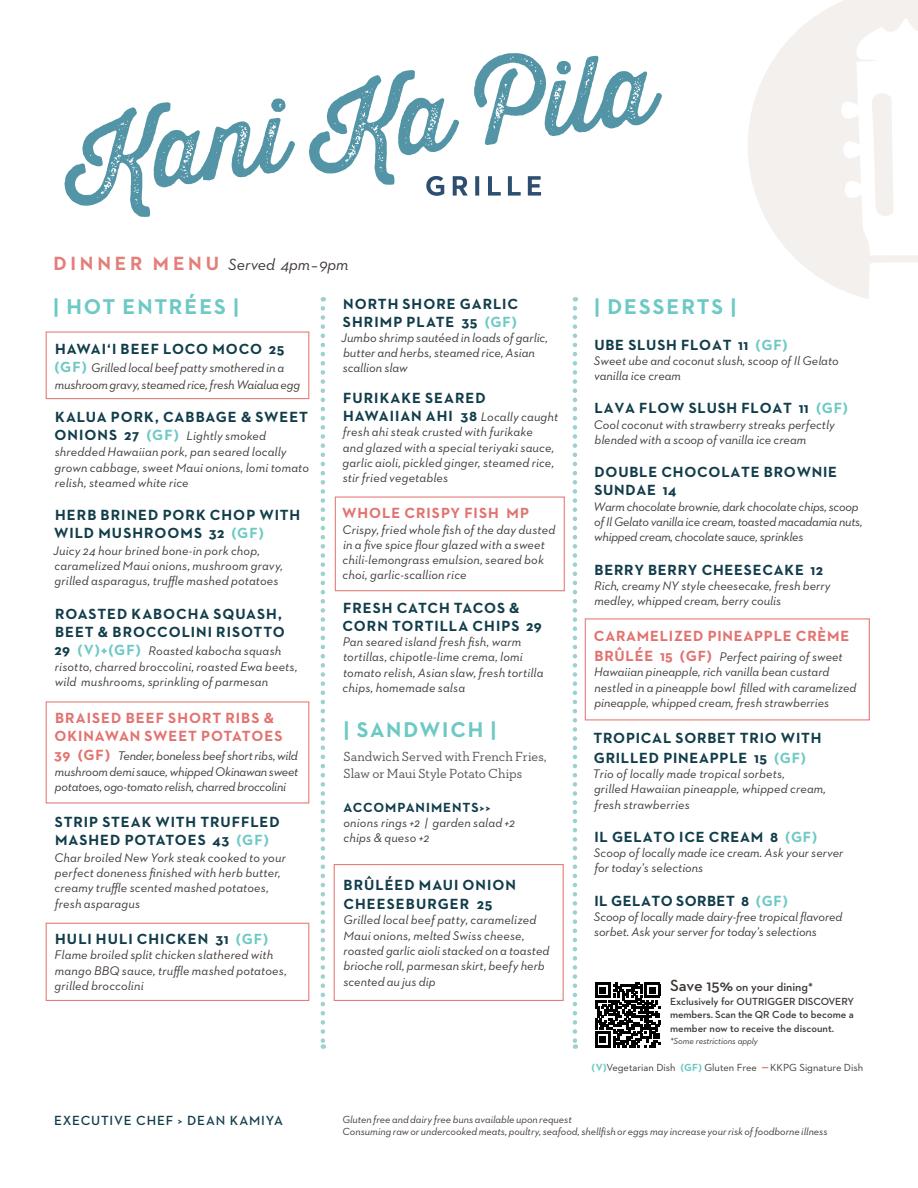
<style>
.page{position:relative;width:918px;height:1188px;background:#fff}
.page>*{position:absolute;margin:0;border:0;box-sizing:border-box;transform-origin:0 0}
.t1{font:700 21.75px "Neutraface 2 Text";letter-spacing:.09em;color:#6dc9c4}
.t2{font:italic 16.5px "Neutraface 2 Text";letter-spacing:-.005em;color:#3e3835}
.t3{font:700 15px/18px "Neutraface 2 Text";letter-spacing:.055em;color:#113d4a}
.t4{font:700 15px/18px "Neutraface 2 Text";letter-spacing:.06em;color:#e2726f}
.t5{font:700 15px "Neutraface 2 Text";letter-spacing:.03em;color:#113d4a}
.t6{font:13.5px/16.5px "Neutraface Slab Text";letter-spacing:-.005em;color:#54555a}
.t7{font:600 13.5px "Neutraface 2 Text";letter-spacing:.06em;color:#113d4a}
.t8{font:700 13.5px "Neutraface 2 Text";letter-spacing:.065em;color:#113d4a}
.t9{font:italic 12.75px/15.3px "Neutraface 2 Text";letter-spacing:.005em;color:#3e3835}
.t10{font:italic 12.75px/15.3px "Neutraface 2 Text";letter-spacing:-.02em;color:#3e3835}
.t11{font:italic 12.75px/16.5px "Neutraface 2 Text";letter-spacing:-.015em;color:#3e3835}
.t12{font:600 12px "Neutraface 2 Text";color:#3e3835}
.t13{font:italic 10.5px/12px "Neutraface 2 Text";color:#3e3835}
.t14{font:600 10.5px/13.5px "Neutraface 2 Text";color:#3e3835;text-align:justify}
.t15{font:10.5px "Neutraface 2 Text";color:#3e3835}
.t16{font:italic 9px "Neutraface 2 Text";letter-spacing:-.01em;color:#3e3835}
.s1{font-weight:700;font-style:normal;font-size:19.5px;color:#e47e79}
.s2{color:#6dc9c4}
.s3{font-weight:400;font-style:italic;font-size:12.75px;color:#3e3835}
.s4{font-weight:700;font-style:normal;font-size:15px;color:#6dc9c4}
.s5{font-weight:700;font-style:normal;font-size:15px;color:#113d4a}
.s6{font-weight:700;font-style:normal;font-size:15px;color:#e2726f}
.s7{font-size:16.5px}
.s8{font-weight:700;color:#6dc9c4}
.s9{font-weight:700;color:#e47e79}
</style>
<div class="page">
<div style="left:46px;top:701px;width:263px;height:103px;border:1px solid #e47e79"></div>
<svg style="left:64px;top:53px;width:598px;height:164px"></svg>
<svg style="left:321px;top:308px;width:4px;height:741px"></svg>
<svg style="left:573px;top:308px;width:4px;height:741px"></svg>
<svg style="left:748px;top:0;width:170px;height:299px;fill:#f3f0ee"></svg>
<div style="left:335px;top:496px;width:230px;height:95px;border:1px solid #e47e79"></div>
<div style="left:585px;top:618px;width:285px;height:102px;border:1px solid #e47e79"></div>
<svg style="left:595px;top:984px;width:66px;height:64px"></svg>
<svg style="left:595px;top:982px;width:65px;height:65px"></svg>
<div style="left:600px;top:1036px;width:6px;height:7px;background:#000"></div>
<div style="left:46px;top:331px;width:263px;height:68px;border:1px solid #e47e79"></div>
<div style="left:46px;top:923px;width:263px;height:78px;border:1px solid #e47e79"></div>
<div style="left:334px;top:864px;width:230px;height:137px;border:1px solid #e47e79"></div>
<p class="t2" style="left:53px;top:254px;width:297px"><span class="s1">DINNER MENU</span> Served 4pm–9pm</p>
<p class="t3" style="left:343px;top:294px;width:177px">NORTH SHORE GARLIC<br>SHRIMP PLATE 35 <span class="s2">(GF)</span></p>
<p class="t9" style="left:341px;top:330px;width:208px">Jumbo shrimp sautéed in loads of garlic, butter and herbs, steamed rice, Asian scallion slaw</p>
<p class="t3" style="left:343px;top:389px;width:217px">FURIKAKE SEARED<br>HAWAIIAN AHI 38 <span class="s3">Locally caught</span></p>
<p class="t9" style="left:343px;top:424px;width:213px">fresh ahi steak crusted with furikake and glazed with a special teriyaki sauce, garlic aioli, pickled ginger, steamed rice, stir fried vegetables</p>
<p class="t4" style="left:342px;top:504px;width:188px">WHOLE CRISPY FISH MP</p>
<p class="t9" style="left:342px;top:521px;width:214px">Crispy, fried whole fish of the day dusted in a five spice flour glazed with a sweet chili-lemongrass emulsion, seared bok choi, garlic-scallion rice</p>
<p class="t3" style="left:342px;top:599px;width:201px">FRESH CATCH TACOS &amp;<br>CORN TORTILLA CHIPS 29</p>
<p class="t9" style="left:343px;top:634px;width:202px">Pan seared island fresh fish, warm tortillas, chipotle-lime crema, lomi tomato relish, Asian slaw, fresh tortilla chips, homemade salsa</p>
<p class="t1" style="left:53px;top:293px;width:188px">| HOT ENTRÉES |</p>
<p class="t3" style="left:55px;top:340px;width:231px">HAWAI‘I BEEF LOCO MOCO 25</p>
<p class="t11" style="left:54px;top:359px;width:247px"><span class="s4">(GF)</span> Grilled local beef patty smothered in a mushroom gravy, steamed rice, fresh Waialua egg</p>
<p class="t3" style="left:55px;top:408px;width:254px">KALUA PORK, CABBAGE &amp; SWEET</p>
<p class="t9" style="left:54px;top:427px;width:234px;line-height:16.5px"><span class="s5">ONIONS 27</span> <span class="s4">(GF)</span> Lightly smoked shredded Hawaiian pork, pan seared locally</p>
<p class="t9" style="left:55px;top:459px;width:256px">grown cabbage, sweet Maui onions, lomi tomato relish, steamed white rice</p>
<p class="t3" style="left:54px;top:506px;width:248px">HERB BRINED PORK CHOP WITH<br>WILD MUSHROOMS 32 <span class="s2">(GF)</span></p>
<p class="t9" style="left:53px;top:543px;width:231px">Juicy 24 hour brined bone-in pork chop, caramelized Maui onions, mushroom gravy, grilled asparagus, truffle mashed potatoes</p>
<p class="t3" style="left:55px;top:604px;width:231px">ROASTED KABOCHA SQUASH,<br>BEET &amp; BROCCOLINI RISOTTO</p>
<p class="t9" style="left:54px;top:642px;width:245px;line-height:16.5px"><span class="s5">29</span> <span class="s4">(V)+(GF)</span> Roasted kabocha squash risotto, charred broccolini, roasted Ewa beets,</p>
<p class="t9" style="left:55px;top:674px;width:215px">wild mushrooms, sprinkling of parmesan</p>
<p class="t4" style="left:54px;top:709px;width:230px">BRAISED BEEF SHORT RIBS &amp;<br>OKINAWAN SWEET POTATOES</p>
<p class="t11" style="left:54px;top:747px;width:246px"><span class="s6">39 (GF)</span> Tender, boneless beef short ribs, wild mushroom demi sauce, whipped Okinawan sweet</p>
<p class="t10" style="left:55px;top:779px;width:233px">potatoes, ogo-tomato relish, charred broccolini</p>
<p class="t3" style="left:55px;top:813px;width:226px">STRIP STEAK WITH TRUFFLED<br>MASHED POTATOES 43 <span class="s2">(GF)</span></p>
<p class="t9" style="left:54px;top:850px;width:233px">Char broiled New York steak cooked to your perfect doneness finished with herb butter, creamy truffle scented mashed potatoes, fresh asparagus</p>
<p class="t3" style="left:55px;top:930px;width:215px">HULI HULI CHICKEN 31 <span class="s2">(GF)</span></p>
<p class="t9" style="left:55px;top:947px;width:234px">Flame broiled split chicken slathered with mango BBQ sauce, truffle mashed potatoes, grilled broccolini</p>
<p class="t1" style="left:344px;top:716px;width:155px">| SANDWICH |</p>
<p class="t6" style="left:344px;top:748px;width:205px">Sandwich Served with French Fries,<br>Slaw or Maui Style Potato Chips</p>
<p class="t8" style="left:344px;top:798px;width:149px">ACCOMPANIMENTS&gt;&gt;</p>
<p class="t9" style="left:344px;top:815px;width:173px">onions rings +2 | garden salad +2 chips &amp; queso +2</p>
<p class="t3" style="left:344px;top:876px;width:174px;line-height:18.8px">BRÛLÉED MAUI ONION<br>CHEESEBURGER 25</p>
<p class="t9" style="left:344px;top:912px;width:207px">Grilled local beef patty, caramelized Maui onions, melted Swiss cheese, roasted garlic aioli stacked on a toasted brioche roll, parmesan skirt, beefy herb scented au jus dip</p>
<p class="t1" style="left:594px;top:293px;width:144px">| DESSERTS |</p>
<p class="t3" style="left:594px;top:335px;width:195px">UBE SLUSH FLOAT 11 <span class="s2">(GF)</span></p>
<p class="t9" style="left:594px;top:353px;width:246px">Sweet ube and coconut slush, scoop of Il Gelato vanilla ice cream</p>
<p class="t3" style="left:595px;top:399px;width:255px">LAVA FLOW SLUSH FLOAT 11 <span class="s2">(GF)</span></p>
<p class="t9" style="left:594px;top:417px;width:242px">Cool coconut with strawberry streaks perfectly blended with a scoop of vanilla ice cream</p>
<p class="t3" style="left:594px;top:463px;width:244px">DOUBLE CHOCOLATE BROWNIE<br>SUNDAE 14</p>
<p class="t10" style="left:594px;top:498px;width:271px">Warm chocolate brownie, dark chocolate chips, scoop of Il Gelato vanilla ice cream, toasted macadamia nuts, whipped cream, chocolate sauce, sprinkles</p>
<p class="t3" style="left:595px;top:560px;width:230px">BERRY BERRY CHEESECAKE 12</p>
<p class="t9" style="left:594px;top:578px;width:238px">Rich, creamy NY style cheesecake, fresh berry medley, whipped cream, berry coulis</p>
<p class="t4" style="left:594px;top:627px;width:257px">CARAMELIZED PINEAPPLE CRÈME</p>
<p class="t9" style="left:594px;top:649px;width:264px"><span class="s6">BRÛLÉE 15 (GF)</span> Perfect pairing of sweet Hawaiian pineapple, rich vanilla bean custard nestled in a pineapple bowl filled with caramelized pineapple, whipped cream, fresh strawberries</p>
<p class="t3" style="left:593px;top:728px;width:229px;line-height:19.5px">TROPICAL SORBET TRIO WITH<br>GRILLED PINEAPPLE 15 <span class="s2">(GF)</span></p>
<p class="t9" style="left:593px;top:766px;width:235px">Trio of locally made tropical sorbets,<br>grilled Hawaiian pineapple, whipped cream, fresh strawberries</p>
<p class="t3" style="left:595px;top:828px;width:224px">IL GELATO ICE CREAM 8 <span class="s2">(GF)</span></p>
<p class="t9" style="left:594px;top:845px;width:251px">Scoop of locally made ice cream. Ask your server for today’s selections</p>
<p class="t5" style="left:595px;top:891px;width:195px">IL GELATO SORBET 8 <span class="s2">(GF)</span></p>
<p class="t9" style="left:594px;top:909px;width:250px">Scoop of locally made dairy-free tropical flavored sorbet. Ask your server for today’s selections</p>
<p class="t12" style="left:670px;top:980px;width:144px"><span class="s7">Save 15%</span> on your dining*</p>
<p class="t14" style="left:670px;top:995px;width:185px">Exclusively for OUTRIGGER DISCOVERY members. Scan the QR Code to become a member now to receive the discount.</p>
<p class="t16" style="left:670px;top:1035px;width:89px">*Some restrictions apply</p>
<p class="t15" style="left:592px;top:1061px;width:273px"><span class="s8">(V)</span>Vegetarian Dish <span class="s8">(GF)</span> Gluten Free <span class="s9">—</span>KKPG Signature Dish</p>
<p class="t7" style="left:54px;top:1112px;width:230px">EXECUTIVE CHEF &gt; DEAN KAMIYA</p>
<p class="t13" style="left:342px;top:1113px;width:487px">Gluten free and dairy free buns available upon request<br>Consuming raw or undercooked meats, poultry, seafood, shellfish or eggs may increase your risk of foodborne illness</p>
</div>
